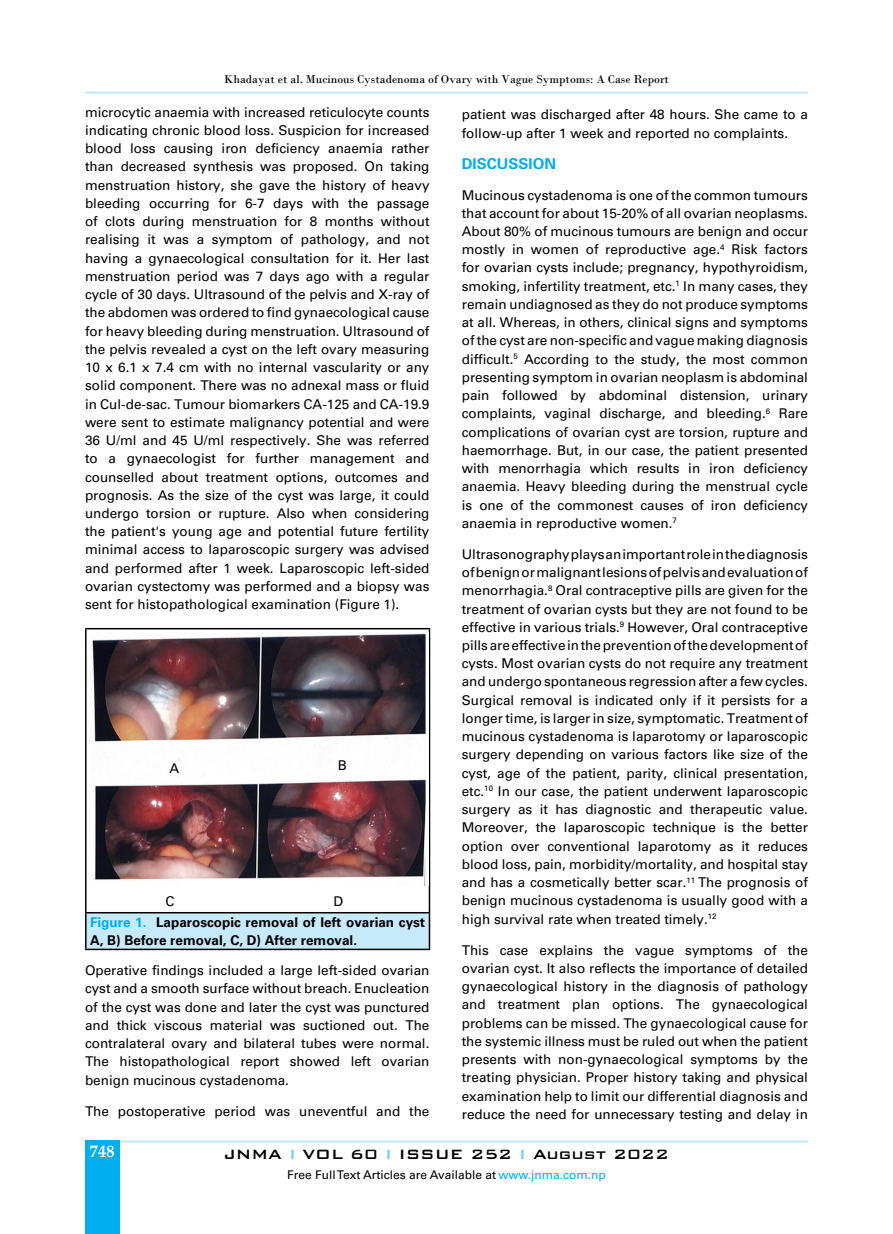
<style>
.page{position:relative;width:893px;height:1234px;background:#fff}
.page>*{position:absolute;margin:0;border:0;box-sizing:border-box;transform-origin:0 0}
.t1{font:500 18px "Bank Gothic BT";color:#000}
.t2{font:700 16.5px "Book Antiqua";color:#fff}
.t3{font:700 15px "Univers";color:#00aeef}
.t4{font:13.5px/18.3px "Univers";color:#000;text-align:justify}
.t5{font:700 13.5px/18.1px "Univers";color:#000}
.t6{font:12px "Bodoni";color:#000}
.t7{font:12px "Univers";color:#000}
.s1{color:#00aeef}
.s2{color:#6dcff6}
</style>
<div class="page">
<hr style="left:85px;top:91px;width:723px;height:3px;background:#c7eafb">
<hr style="left:85px;top:1140px;width:723px;height:2px;background:#c7eafb">
<div style="left:85px;top:1140px;width:35px;height:93px;background:#00aeef"></div>
<div style="left:86px;top:912px;width:343px;height:37px;background:#c7eafb"></div>
<hr style="left:85px;top:627px;width:345px;height:2px;background:#000">
<hr style="left:85px;top:629px;width:2px;height:282px;background:#000">
<hr style="left:429px;top:629px;width:1px;height:282px;background:#000">
<hr style="left:85px;top:911px;width:345px;height:2px;background:#000">
<hr style="left:85px;top:913px;width:2px;height:35px;background:#000">
<hr style="left:429px;top:913px;width:1px;height:35px;background:#000">
<hr style="left:85px;top:948px;width:345px;height:1px;background:#000">
<img style="left:92px;top:633px;width:334px;height:252px">
<p class="t6" style="left:224px;top:72px;width:447px">Khadayat et al. Mucinous Cystadenoma of Ovary with Vague Symptoms: A Case Report</p>
<p class="t4" style="left:85px;top:103px;width:346px">microcytic anaemia with increased reticulocyte counts indicating chronic blood loss. Suspicion for increased blood loss causing iron deficiency anaemia rather than decreased synthesis was proposed. On taking menstruation history, she gave the history of heavy bleeding occurring for 6-7 days with the passage of clots during menstruation for 8 months without realising it was a symptom of pathology, and not having a gynaecological consultation for it. Her last menstruation period was 7 days ago with a regular cycle of 30 days. Ultrasound of the pelvis and X-ray of the abdomen was ordered to find gynaecological cause for heavy bleeding during menstruation. Ultrasound of the pelvis revealed a cyst on the left ovary measuring 10 x 6.1 x 7.4 cm with no internal vascularity or any solid component. There was no adnexal mass or fluid in Cul-de-sac. Tumour biomarkers CA-125 and CA-19.9 were sent to estimate malignancy potential and were 36 U/ml and 45 U/ml respectively. She was referred to a gynaecologist for further management and counselled about treatment options, outcomes and prognosis. As the size of the cyst was large, it could undergo torsion or rupture. Also when considering the patient's young age and potential future fertility minimal access to laparoscopic surgery was advised and performed after 1 week. Laparoscopic left-sided ovarian cystectomy was performed and a biopsy was sent for histopathological examination (Figure 1).</p>
<p class="t4" style="left:462px;top:106px;width:348px">patient was discharged after 48 hours. She came to a follow-up after 1 week and reported no complaints.</p>
<p class="t3" style="left:462px;top:154px;width:96px">DISCUSSION</p>
<p class="t4" style="left:462px;top:186px;width:348px">Mucinous cystadenoma is one of the common tumours that account for about 15-20% of all ovarian neoplasms.<br>About 80% of mucinous tumours are benign and occur mostly in women of reproductive age.<sup>4</sup> Risk factors for ovarian cysts include; pregnancy, hypothyroidism, smoking, infertility treatment, etc.<sup>1</sup> In many cases, they remain undiagnosed as they do not produce symptoms at all. Whereas, in others, clinical signs and symptoms of the cyst are non-specific and vague making diagnosis difficult.<sup>5</sup> According to the study, the most common presenting symptom in ovarian neoplasm is abdominal pain followed by abdominal distension, urinary complaints, vaginal discharge, and bleeding.<sup>6</sup> Rare complications of ovarian cyst are torsion, rupture and haemorrhage. But, in our case, the patient presented with menorrhagia which results in iron deficiency anaemia. Heavy bleeding during the menstrual cycle is one of the commonest causes of iron deficiency anaemia in reproductive women.<sup>7</sup></p>
<p class="t4" style="left:462px;top:545px;width:348px">Ultrasonography plays an important role in the diagnosis of benign or malignant lesions of pelvis and evaluation of menorrhagia.<sup>8</sup> Oral contraceptive pills are given for the treatment of ovarian cysts but they are not found to be effective in various trials.<sup>9</sup> However, Oral contraceptive pills are effective in the prevention of the development of cysts. Most ovarian cysts do not require any treatment and undergo spontaneous regression after a few cycles.<br>Surgical removal is indicated only if it persists for a longer time, is larger in size, symptomatic. Treatment of mucinous cystadenoma is laparotomy or laparoscopic surgery depending on various factors like size of the cyst, age of the patient, parity, clinical presentation, etc.<sup>10</sup> In our case, the patient underwent laparoscopic surgery as it has diagnostic and therapeutic value.<br>Moreover, the laparoscopic technique is the better option over conventional laparotomy as it reduces blood loss, pain, morbidity/mortality, and hospital stay and has a cosmetically better scar.<sup>11</sup> The prognosis of benign mucinous cystadenoma is usually good with a high survival rate when treated timely.<sup>12</sup></p>
<p class="t4" style="left:462px;top:940px;width:348px">This case explains the vague symptoms of the ovarian cyst. It also reflects the importance of detailed gynaecological history in the diagnosis of pathology and treatment plan options. The gynaecological problems can be missed. The gynaecological cause for the systemic illness must be ruled out when the patient presents with non-gynaecological symptoms by the treating physician. Proper history taking and physical examination help to limit our differential diagnosis and reduce the need for unnecessary testing and delay in</p>
<p class="t4" style="left:169px;top:758px;width:11px">A</p>
<p class="t4" style="left:338px;top:755px;width:11px">B</p>
<p class="t4" style="left:166px;top:892px;width:11px">C</p>
<p class="t4" style="left:334px;top:892px;width:11px">D</p>
<p class="t5" style="left:90px;top:912px;width:337px"><span class="s1">Figure 1.</span> Laparoscopic removal of left ovarian cyst<br>A, B) Before removal, C, D) After removal.</p>
<p class="t4" style="left:85px;top:961px;width:346px">Operative findings included a large left-sided ovarian cyst and a smooth surface without breach. Enucleation of the cyst was done and later the cyst was punctured and thick viscous material was suctioned out. The contralateral ovary and bilateral tubes were normal.<br>The histopathological report showed left ovarian benign mucinous cystadenoma.</p>
<p class="t4" style="left:85px;top:1101px;width:346px">The postoperative period was uneventful and the</p>
<p class="t2" style="left:90px;top:1139px;width:26px">748</p>
<h1 class="t1" style="left:224px;top:1143px;width:446px">JNMA <span class="s2">I</span> VOL 60 <span class="s2">I</span> ISSUE 252 <span class="s2">I</span> August 2022</h1>
<p class="t7" style="left:287px;top:1167px;width:320px">Free Full Text Articles are Available at <span class="s1">www.jnma.com.np</span></p>
</div>
